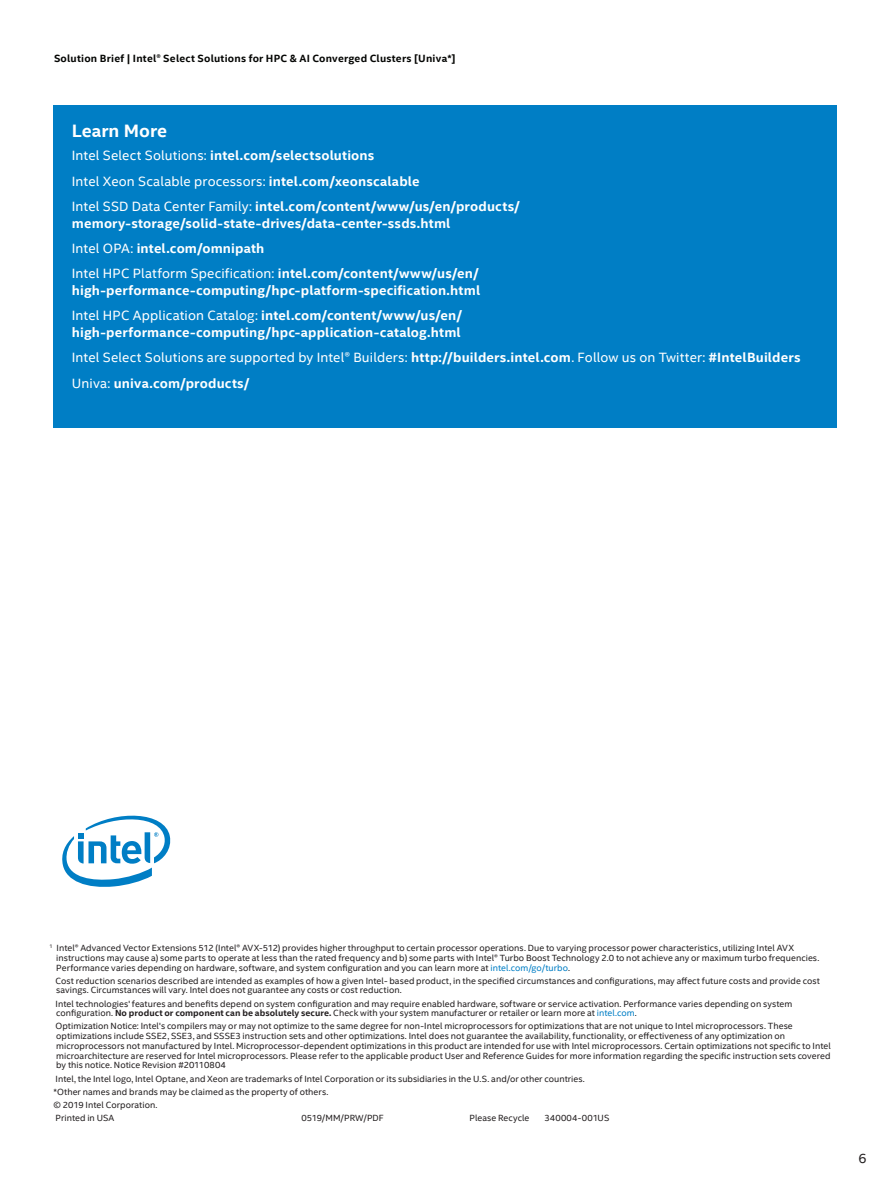
<style>
.page{position:relative;width:891px;height:1188px;background:#fff}
.page>*{position:absolute;margin:0;border:0;box-sizing:border-box;transform-origin:0 0}
.CopyHeaderBlue{font:700 18px "Intel Clear";letter-spacing:.005em;color:#fff}
.BulletPoints{font:700 13.5px/16.5px "Intel Clear";letter-spacing:.01em;color:#fff}
.BulletPoints-2{font:13.5px "Intel Clear";letter-spacing:.01em;color:#fff}
.t1{font:13.5px "Intel Clear";color:#231f20}
.t2{font:700 10.5px "Intel Clear";letter-spacing:.02em;color:#040503}
.Lgl_-_Footnotes_and{font:9px/9.8px "Intel Clear";letter-spacing:.005em;color:#231f20}
.s1{font-weight:400}
.s2{font-weight:700}
.s3{color:#007ec5}
</style>
<div class="page">
<svg style="left:62px;top:815px;width:109px;height:72px"></svg>
<div style="left:53px;top:105px;width:784px;height:323px;background:#007ec5"></div>
<p class="t2" style="left:54px;top:51px;width:403px">Solution Brief | Intel® Select Solutions for HPC &amp; AI Converged Clusters [Univa*]</p>
<p class="CopyHeaderBlue" style="left:72px;top:118px;width:97px">Learn More</p>
<p class="BulletPoints" style="left:72px;top:147px;width:304px"><span class="s1">Intel Select Solutions:</span> intel.com/selectsolutions</p>
<p class="BulletPoints-2" style="left:72px;top:172px;width:349px">Intel Xeon Scalable processors: <span class="s2">intel.com/xeonscalable</span></p>
<p class="BulletPoints" style="left:72px;top:198px;width:450px"><span class="s1">Intel SSD Data Center Family:</span> intel.com/content/www/us/en/products/ memory-storage/solid-state-drives/data-center-ssds.html</p>
<p class="BulletPoints" style="left:72px;top:240px;width:194px"><span class="s1">Intel OPA:</span> intel.com/omnipath</p>
<p class="BulletPoints" style="left:72px;top:265px;width:410px"><span class="s1">Intel HPC Platform Specification:</span> intel.com/content/www/us/en/ high-performance-computing/hpc-platform-specification.html</p>
<p class="BulletPoints" style="left:72px;top:307px;width:392px"><span class="s1">Intel HPC Application Catalog:</span> intel.com/content/www/us/en/ high-performance-computing/hpc-application-catalog.html</p>
<p class="BulletPoints-2" style="left:72px;top:348px;width:730px">Intel Select Solutions are supported by Intel® Builders: <span class="s2">http://builders.intel.com</span>. Follow us on Twitter: <span class="s2">#IntelBuilders</span></p>
<p class="BulletPoints" style="left:72px;top:374px;width:179px"><span class="s1">Univa:</span> univa.com/products/</p>
<p class="Lgl_-_Footnotes_and" style="left:56px;top:943px;width:765px;text-indent:-7px"><sup>1</sup> Intel® Advanced Vector Extensions 512 (Intel® AVX-512) provides higher throughput to certain processor operations. Due to varying processor power characteristics, utilizing Intel AVX instructions may cause a) some parts to operate at less than the rated frequency and b) some parts with Intel® Turbo Boost Technology 2.0 to not achieve any or maximum turbo frequencies.<br>Performance varies depending on hardware, software, and system configuration and you can learn more at <span class="s3">intel.com/go/turbo</span>.</p>
<p class="Lgl_-_Footnotes_and" style="left:56px;top:975px;width:766px">Cost reduction scenarios described are intended as examples of how a given Intel- based product, in the specified circumstances and configurations, may affect future costs and provide cost savings. Circumstances will vary. Intel does not guarantee any costs or cost reduction.</p>
<p class="Lgl_-_Footnotes_and" style="left:56px;top:998px;width:738px">Intel technologies' features and benefits depend on system configuration and may require enabled hardware, software or service activation. Performance varies depending on system configuration. <span class="s2">No product or component can be absolutely secure.</span> Check with your system manufacturer or retailer or learn more at <span class="s3">intel.com</span>.</p>
<p class="Lgl_-_Footnotes_and" style="left:56px;top:1021px;width:777px">Optimization Notice: Intel's compilers may or may not optimize to the same degree for non-Intel microprocessors for optimizations that are not unique to Intel microprocessors. These optimizations include SSE2, SSE3, and SSSE3 instruction sets and other optimizations. Intel does not guarantee the availability, functionality, or effectiveness of any optimization on microprocessors not manufactured by Intel. Microprocessor-dependent optimizations in this product are intended for use with Intel microprocessors. Certain optimizations not specific to Intel microarchitecture are reserved for Intel microprocessors. Please refer to the applicable product User and Reference Guides for more information regarding the specific instruction sets covered by this notice. Notice Revision #20110804</p>
<p class="Lgl_-_Footnotes_and" style="left:56px;top:1073px;width:531px">Intel, the Intel logo, Intel Optane, and Xeon are trademarks of Intel Corporation or its subsidiaries in the U.S. and/or other countries.</p>
<p class="Lgl_-_Footnotes_and" style="left:54px;top:1086px;width:276px">*Other names and brands may be claimed as the property of others.</p>
<p class="Lgl_-_Footnotes_and" style="left:54px;top:1099px;width:105px">© 2019 Intel Corporation.</p>
<p class="Lgl_-_Footnotes_and" style="left:56px;top:1113px;width:60px">Printed in USA</p>
<p class="Lgl_-_Footnotes_and" style="left:302px;top:1113px;width:84px">0519/MM/PRW/PDF</p>
<p class="Lgl_-_Footnotes_and" style="left:470px;top:1113px;width:61px">Please Recycle</p>
<p class="Lgl_-_Footnotes_and" style="left:544px;top:1113px;width:66px">340004-001US</p>
<h2 class="t1" style="left:858px;top:1149px;width:10px">6</h2>
</div>
